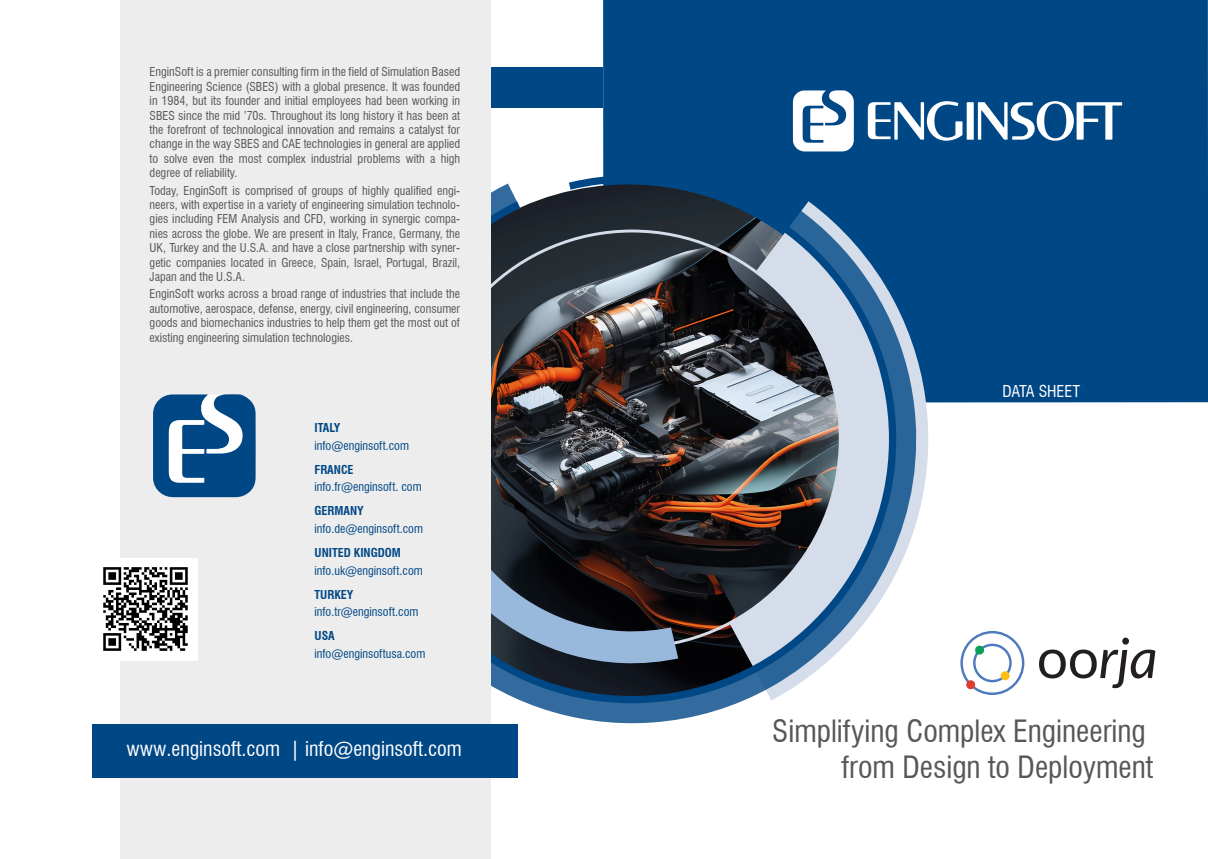
<style>
.page{position:relative;width:1208px;height:859px;background:#fff}
.page>*{position:absolute;margin:0;border:0;box-sizing:border-box;transform-origin:0 0}
.t1{font:condensed 30px/36px "Swiss 721 BT";color:#575756;text-align:right}
.t2{font:condensed 20px "Swiss 721 BT";color:#fff}
.t3{font:condensed 16px "Swiss 721 BT";color:#fff}
.t4{font:condensed 12px/14.4px "Swiss 721 BT";color:#575756;text-align:justify}
.t5{font:condensed 12px "Swiss 721 BT";color:#004786}
.t6{font:700 condensed 12px "Swiss 721 BT";color:#004786}
</style>
<div class="page">
<div style="left:603px;top:0;width:605px;height:403px;background:#004786"></div>
<svg style="left:603px;top:140px;width:317px;height:584px"></svg>
<svg style="left:537px;top:156px;width:379px;height:567px"></svg>
<svg style="left:537px;top:158px;width:376px;height:526px"></svg>
<svg style="left:491px;top:171px;width:409px;height:536px;background:#525c69"></svg>
<svg style="left:793px;top:90px;width:61px;height:61px"></svg>
<div style="left:966px;top:102px;width:7px;height:38px;background:#fff"></div>
<svg style="left:978px;top:101px;width:144px;height:40px"></svg>
<svg style="left:867px;top:101px;width:95px;height:40px"></svg>
<div style="left:490px;top:67px;width:113px;height:41px;background:#004786"></div>
<div style="left:120px;top:0;width:370px;height:859px;background:#ededed"></div>
<div style="left:92px;top:724px;width:426px;height:54px;background:#004786"></div>
<img style="left:103px;top:558px;width:94px;height:103px">
<svg style="left:153px;top:394px;width:103px;height:103px;background:#3d73a2"></svg>
<svg style="left:1039px;top:638px;width:116px;height:50px"></svg>
<svg style="left:960px;top:631px;width:64px;height:64px"></svg>
<div style="left:975px;top:646px;width:9px;height:9px;background:#0c9e58;border-radius:50%"></div>
<div style="left:966px;top:680px;width:9px;height:9px;background:#db3e30;border-radius:50%"></div>
<div style="left:1000px;top:671px;width:9px;height:9px;background:#fcbd15;border-radius:50%"></div>
<p class="t4" style="left:150px;top:65px;width:312px">EnginSoft is a premier consulting firm in the field of Simulation Based Engineering Science (SBES) with a global presence. It was founded in 1984, but its founder and initial employees had been working in SBES since the mid ’70s. Throughout its long history it has been at the forefront of technological innovation and remains a catalyst for change in the way SBES and CAE technologies in general are applied to solve even the most complex industrial problems with a high degree of reliability.</p>
<p class="t4" style="left:150px;top:183px;width:312px">Today, EnginSoft is comprised of groups of highly qualified engi&shy;neers, with expertise in a variety of engineering simulation technolo&shy;gies including FEM Analysis and CFD, working in synergic compa&shy;nies across the globe. We are present in Italy, France, Germany, the UK, Turkey and the U.S.A. and have a close partnership with syner&shy;getic companies located in Greece, Spain, Israel, Portugal, Brazil, Japan and the U.S.A.</p>
<p class="t4" style="left:150px;top:287px;width:312px">EnginSoft works across a broad range of industries that include the automotive, aerospace, defense, energy, civil engineering, consumer goods and biomechanics industries to help them get the most out of existing engineering simulation technologies.</p>
<p class="t6" style="left:314px;top:420px;width:28px">ITALY</p>
<p class="t5" style="left:314px;top:438px;width:96px">info@enginsoft.com</p>
<p class="t6" style="left:314px;top:462px;width:41px">FRANCE</p>
<p class="t5" style="left:314px;top:480px;width:109px">info.fr@enginsoft. com</p>
<p class="t6" style="left:314px;top:504px;width:51px">GERMANY</p>
<p class="t5" style="left:314px;top:521px;width:110px">info.de@enginsoft.com</p>
<p class="t6" style="left:314px;top:545px;width:88px">UNITED KINGDOM</p>
<p class="t5" style="left:314px;top:563px;width:110px">info.uk@enginsoft.com</p>
<p class="t6" style="left:314px;top:587px;width:40px">TURKEY</p>
<p class="t5" style="left:314px;top:605px;width:105px">info.tr@enginsoft.com</p>
<p class="t6" style="left:314px;top:629px;width:22px">USA</p>
<p class="t5" style="left:314px;top:646px;width:112px">info@enginsoftusa.com</p>
<h2 class="t2" style="left:127px;top:737px;width:337px">www.enginsoft.com | info@enginsoft.com</h2>
<h3 class="t3" style="left:1002px;top:382px;width:79px">DATA SHEET</h3>
<h1 class="t1" style="left:772px;top:713px;width:382px">Simplifying Complex Engineering from Design to Deployment</h1>
</div>
